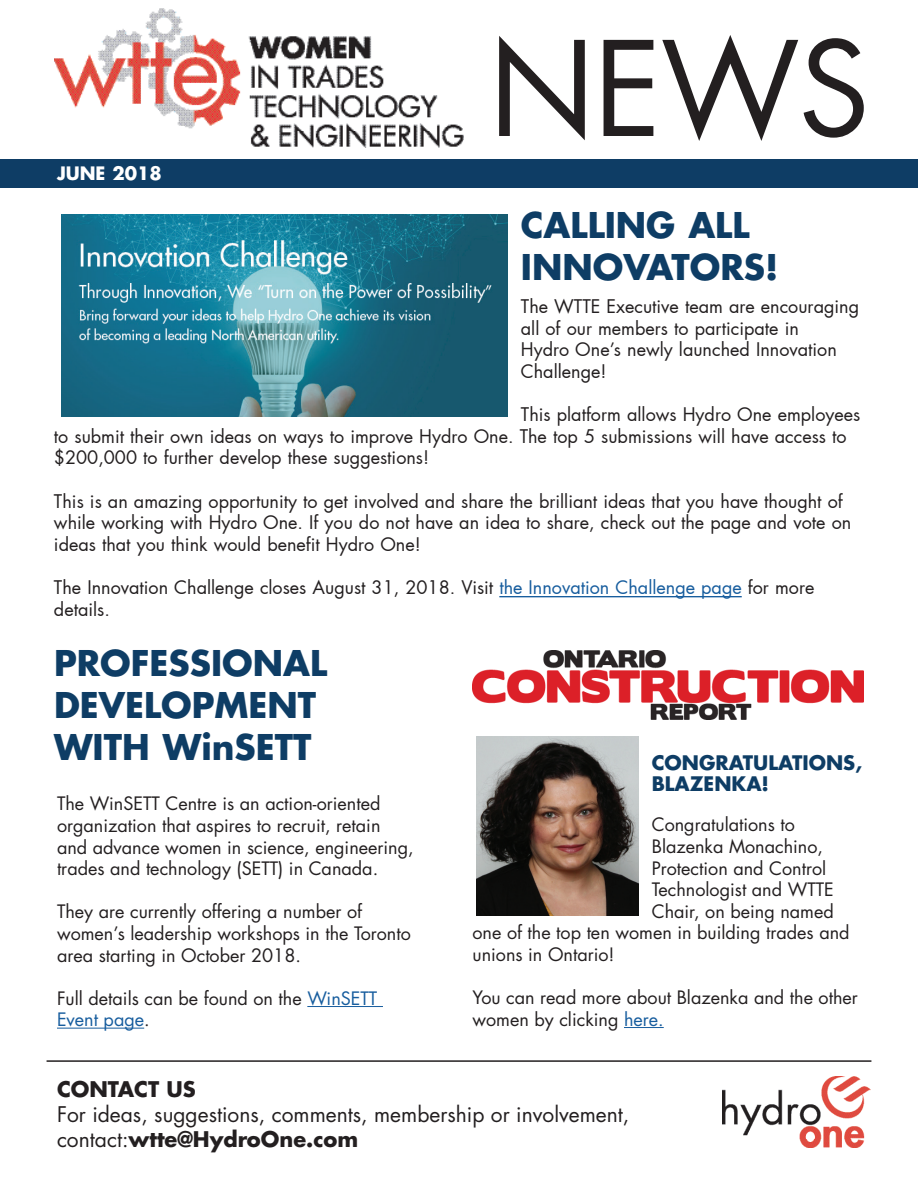
<style>
.page{position:relative;width:918px;height:1188px;background:#fff}
.page>*{position:absolute;margin:0;border:0;box-sizing:border-box;transform-origin:0 0}
.t1{font:127.5px "Futura";color:#231f20}
.t2{font:700 34.5px/42px "Futura Std";color:#0e3d65}
.t3{font:21px/25.2px "Futura Std";color:#231f20}
.t4{font:700 21px "Futura Std";color:#231f20}
.t5{font:700 19.5px/21px "Futura Std";color:#0e3d65}
.t6{font:18px/21.6px "Futura";color:#231f20}
.t7{font:18px/21.6px "Futura Std";color:#231f20}
.t8{font:700 18px "Futura Std";color:#fff}
.s1{color:#175d9e}
.s2{font-weight:700}
</style>
<div class="page">
<div style="left:0;top:159px;width:918px;height:28px;background:#0e3d65"></div>
<img style="left:722px;top:1076px;width:148px;height:72px">
<img style="left:54px;top:9px;width:410px;height:139px">
<hr style="left:47px;top:1060px;width:824px;height:2px;background:#231f20">
<hr style="left:499px;top:596px;width:243px;height:1px;background:#175d9e">
<hr style="left:307px;top:1006px;width:76px;height:1px;background:#175d9e">
<hr style="left:57px;top:1028px;width:87px;height:1px;background:#175d9e">
<img style="left:61px;top:214px;width:446px;height:203px">
<hr style="left:624px;top:1027px;width:40px;height:1px;background:#175d9e">
<img style="left:472px;top:650px;width:392px;height:69px">
<img style="left:476px;top:736px;width:162px;height:180px">
<p class="t8" style="left:57px;top:161px;width:106px">JUNE 2018</p>
<h1 class="t1" style="left:489px;top:1px;width:382px">NEWS</h1>
<h2 class="t2" style="left:521px;top:203px;width:259px">CALLING ALL<br>INNOVATORS!</h2>
<p class="t6" style="left:521px;top:296px;width:340px">The WTTE Executive team are encouraging all of our members to participate in<br>Hydro One’s newly launched Innovation<br>Challenge!</p>
<p class="t6" style="left:54px;top:404px;width:808px;text-indent:467px">This platform allows Hydro One employees to submit their own ideas on ways to improve Hydro One. The top 5 submissions will have access to $200,000 to further develop these suggestions!</p>
<p class="t6" style="left:54px;top:490px;width:799px">This is an amazing opportunity to get involved and share the brilliant ideas that you have thought of while working with Hydro One. If you do not have an idea to share, check out the page and vote on ideas that you think would benefit Hydro One!</p>
<p class="t6" style="left:54px;top:576px;width:762px">The Innovation Challenge closes August 31, 2018. Visit <span class="s1">the Innovation Challenge page</span> for more details.</p>
<h2 class="t2" style="left:54px;top:641px;width:275px">PROFESSIONAL<br>DEVELOPMENT<br>WITH WinSETT</h2>
<p class="t7" style="left:57px;top:793px;width:358px">The WinSETT Centre is an action-oriented organization that aspires to recruit, retain and advance women in science, engineering, trades and technology (SETT) in Canada.</p>
<p class="t7" style="left:57px;top:901px;width:355px">They are currently offering a number of women’s leadership workshops in the Toronto area starting in October 2018.</p>
<p class="t7" style="left:57px;top:988px;width:322px">Full details can be found on the <span class="s1">WinSETT<br>Event page</span>.</p>
<p class="t5" style="left:652px;top:752px;width:212px">CONGRATULATIONS,<br>BLAZENKA!</p>
<p class="t7" style="left:652px;top:814px;width:145px">Congratulations to</p>
<p class="t7" style="left:652px;top:836px;width:173px">Blazenka Monachino,</p>
<p class="t7" style="left:652px;top:857px;width:176px">Protection and Control</p>
<p class="t7" style="left:652px;top:879px;width:184px">Technologist and WTTE</p>
<p class="t7" style="left:652px;top:901px;width:184px">Chair, on being named</p>
<p class="t7" style="left:472px;top:922px;width:379px">one of the top ten women in building trades and</p>
<p class="t7" style="left:472px;top:944px;width:144px">unions in Ontario!</p>
<p class="t7" style="left:472px;top:987px;width:387px">You can read more about Blazenka and the other women by clicking <span class="s1">here.</span></p>
<p class="t4" style="left:57px;top:1075px;width:140px">CONTACT US</p>
<p class="t3" style="left:57px;top:1102px;width:574px">For ideas, suggestions, comments, membership or involvement, contact:<span class="s2">wtte@HydroOne.com</span></p>
</div>
